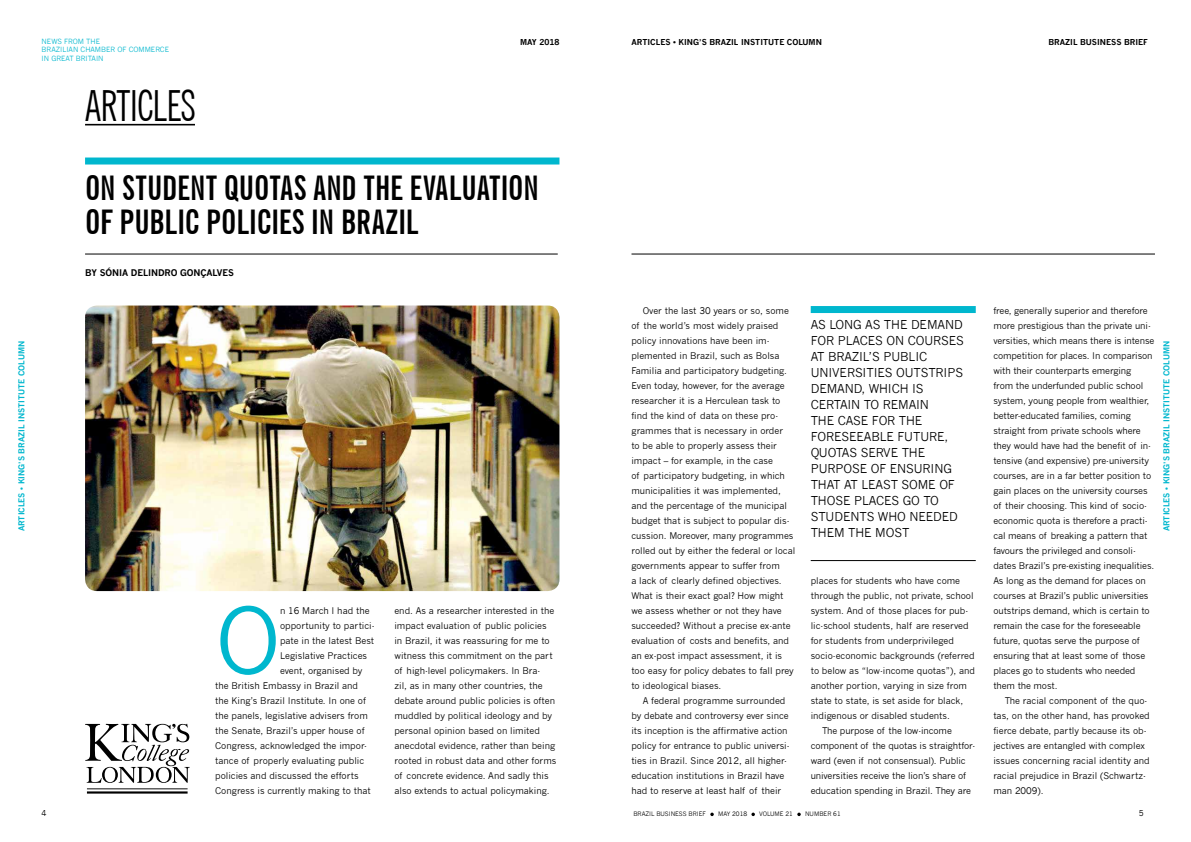
<style>
.page{position:relative;width:1191px;height:842px;background:#fff}
.page>*{position:absolute;margin:0;border:0;box-sizing:border-box;transform-origin:0 0}
.t1{font:90.1px "News Gothic";color:#00b7ce}
.t2{font:extra-condensed 43px "News Gothic BT";letter-spacing:.005em;color:#000}
.t3{font:700 extra-condensed 34px/34px "News Gothic BT";color:#000}
.t4{font:12px/16px "News Gothic";letter-spacing:-.01em;color:#000}
.t5{font:9px/15px "News Gothic";color:#000}
.t6{font:700 9px "News Gothic";letter-spacing:-.01em;color:#000}
.t7{font:700 8px "News Gothic";color:#00b7ce}
.t8{font:700 8px "News Gothic";color:#000}
.t9{font:8px "News Gothic";color:#000}
.t10{font:7px/8.4px "News Gothic";color:#00b7ce}
.t11{font:6px "News Gothic";color:#000}
</style>
<div class="page">
<svg style="left:710px;top:813px;width:4px;height:3px"></svg>
<svg style="left:751px;top:813px;width:4px;height:3px"></svg>
<hr style="left:85px;top:254px;width:473px;height:1px;background:#000">
<div style="left:85px;top:158px;width:474px;height:7px;background:#00b7ce"></div>
<hr style="left:85px;top:124px;width:110px;height:1px;background:#000">
<svg style="left:85px;top:724px;width:105px;height:70px"></svg>
<hr style="left:631px;top:254px;width:524px;height:1px;background:#000">
<hr style="left:810px;top:560px;width:165px;height:1px;background:#000">
<div style="left:810px;top:306px;width:165px;height:7px;background:#00b7ce"></div>
<img style="left:85px;top:306px;width:474px;height:285px">
<p class="t10" style="left:42px;top:37px;width:129px">NEWS FROM THE<br>BRAZILIAN CHAMBER OF COMMERCE<br>IN GREAT BRITAIN</p>
<p class="t8" style="left:520px;top:37px;width:41px">MAY 2018</p>
<h2 class="t2" style="left:85px;top:80px;width:111px">ARTICLES</h2>
<h3 class="t3" style="left:85px;top:170px;width:455px">ON STUDENT QUOTAS AND THE EVALUATION<br>OF PUBLIC POLICIES IN BRAZIL</h3>
<p class="t6" style="left:85px;top:267px;width:150px">BY SÓNIA DELINDRO GONÇALVES</p>
<p class="t8" style="left:631px;top:37px;width:192px">ARTICLES • KING’S BRAZIL INSTITUTE COLUMN</p>
<p class="t8" style="left:1048px;top:37px;width:101px">BRAZIL BUSINESS BRIEF</p>
<p class="t5" style="left:631px;top:303px;width:165px;text-indent:11px">Over the last 30 years or so, some of the world’s most widely praised policy innovations have been im&shy;plemented in Brazil, such as Bolsa Familia and participatory budgeting.<br>Even today, however, for the average researcher it is a Herculean task to find the kind of data on these pro&shy;grammes that is necessary in order<br>to be able to properly assess their impact – for example, in the case<br>of participatory budgeting, in which municipalities it was implemented, and the percentage of the municipal budget that is subject to popular dis&shy;cussion. Moreover, many programmes rolled out by either the federal or local governments appear to suffer from<br>a lack of clearly defined objectives.<br>What is their exact goal? How might we assess whether or not they have succeeded? Without a precise ex-ante evaluation of costs and benefits, and an ex-post impact assessment, it is too easy for policy debates to fall prey to ideological biases.</p>
<p class="t5" style="left:631px;top:693px;width:160px;text-indent:11px">A federal programme surrounded by debate and controversy ever since its inception is the affirmative action policy for entrance to public universi&shy;ties in Brazil. Since 2012, all higher&shy;education institutions in Brazil have had to reserve at least half of their</p>
<p class="t5" style="left:993px;top:303px;width:162px">free, generally superior and therefore more prestigious than the private uni&shy;versities, which means there is intense competition for places. In comparison with their counterparts emerging<br>from the underfunded public school system, young people from wealthier, better-educated families, coming straight from private schools where they would have had the benefit of in&shy;tensive (and expensive) pre-university courses, are in a far better position to gain places on the university courses of their choosing. This kind of socio&shy;economic quota is therefore a practi&shy;cal means of breaking a pattern that favours the privileged and consoli&shy;dates Brazil’s pre-existing inequalities.<br>As long as the demand for places on courses at Brazil’s public universities outstrips demand, which is certain to remain the case for the foreseeable future, quotas serve the purpose of ensuring that at least some of those places go to students who needed them the most.</p>
<p class="t5" style="left:993px;top:693px;width:158px;text-indent:11px">The racial component of the quo&shy;tas, on the other hand, has provoked fierce debate, partly because its ob&shy;jectives are entangled with complex issues concerning racial identity and racial prejudice in Brazil (Schwartz&shy;man 2009).</p>
<p class="t4" style="left:810px;top:317px;width:155px">AS LONG AS THE DEMAND<br>FOR PLACES ON COURSES<br>AT BRAZIL’S PUBLIC<br>UNIVERSITIES OUTSTRIPS<br>DEMAND, WHICH IS<br>CERTAIN TO REMAIN<br>THE CASE FOR THE<br>FORESEEABLE FUTURE,<br>QUOTAS SERVE THE<br>PURPOSE OF ENSURING<br>THAT AT LEAST SOME OF<br>THOSE PLACES GO TO<br>STUDENTS WHO NEEDED<br>THEM THE MOST</p>
<p class="t7" style="left:17px;top:531px;width:192px;rotate:-90deg">ARTICLES • KING’S BRAZIL INSTITUTE COLUMN</p>
<p class="t7" style="left:1161px;top:531px;width:192px;rotate:-90deg">ARTICLES • KING’S BRAZIL INSTITUTE COLUMN</p>
<p class="t5" style="left:810px;top:573px;width:151px">places for students who have come</p>
<p class="t5" style="left:810px;top:588px;width:164px">through the public, not private, school</p>
<p class="t5" style="left:810px;top:603px;width:159px">system. And of those places for pub-</p>
<p class="t5" style="left:810px;top:618px;width:159px">lic-school students, half are reserved</p>
<p class="t5" style="left:810px;top:633px;width:145px">for students from underprivileged</p>
<p class="t5" style="left:810px;top:648px;width:165px">socio-economic backgrounds (referred</p>
<p class="t5" style="left:810px;top:663px;width:166px">to below as “low-income quotas”), and</p>
<p class="t5" style="left:810px;top:678px;width:158px">another portion, varying in size from</p>
<p class="t5" style="left:810px;top:693px;width:154px">state to state, is set aside for black,</p>
<p class="t5" style="left:810px;top:708px;width:141px">indigenous or disabled students.</p>
<p class="t5" style="left:822px;top:723px;width:131px">The purpose of the low-income</p>
<p class="t5" style="left:810px;top:738px;width:166px">component of the quotas is straightfor-</p>
<p class="t5" style="left:810px;top:753px;width:156px">ward (even if not consensual). Public</p>
<p class="t5" style="left:810px;top:768px;width:157px">universities receive the lion’s share of</p>
<p class="t5" style="left:810px;top:783px;width:162px">education spending in Brazil. They are</p>
<h1 class="t1" style="left:215px;top:589px;width:67px">O</h1>
<p class="t5" style="left:280px;top:603px;width:91px">n 16 March I had the</p>
<p class="t5" style="left:394px;top:603px;width:164px">end. As a researcher interested in the impact evaluation of public policies in Brazil, it was reassuring for me to witness this commitment on the part of high-level policymakers. In Bra-<br>zil, as in many other countries, the debate around public policies is often muddled by political ideology and by personal opinion based on limited anecdotal evidence, rather than being rooted in robust data and other forms of concrete evidence. And sadly this also extends to actual policymaking.</p>
<p class="t5" style="left:280px;top:618px;width:96px">opportunity to partici-</p>
<p class="t5" style="left:280px;top:633px;width:96px">pate in the latest Best</p>
<p class="t5" style="left:280px;top:648px;width:89px">Legislative Practices</p>
<p class="t5" style="left:280px;top:663px;width:84px">event, organised by</p>
<p class="t5" style="left:215px;top:678px;width:144px">the British Embassy in Brazil and</p>
<p class="t5" style="left:215px;top:693px;width:152px">the King’s Brazil Institute. In one of</p>
<p class="t5" style="left:215px;top:708px;width:154px">the panels, legislative advisers from</p>
<p class="t5" style="left:215px;top:723px;width:151px">the Senate, Brazil’s upper house of</p>
<p class="t5" style="left:215px;top:738px;width:153px">Congress, acknowledged the impor-</p>
<p class="t5" style="left:215px;top:753px;width:150px">tance of properly evaluating public</p>
<p class="t5" style="left:215px;top:768px;width:145px">policies and discussed the efforts</p>
<p class="t5" style="left:215px;top:783px;width:157px">Congress is currently making to that</p>
<p class="t9" style="left:42px;top:808px;width:6px">4</p>
<p class="t11" style="left:633px;top:810px;width:74px">BRAZIL BUSINESS BRIEF</p>
<p class="t11" style="left:718px;top:810px;width:31px">MAY 2018</p>
<p class="t11" style="left:759px;top:810px;width:35px">VOLUME 21</p>
<p class="t11" style="left:805px;top:810px;width:37px">NUMBER 61</p>
<p class="t9" style="left:1138px;top:808px;width:6px">5</p>
</div>
